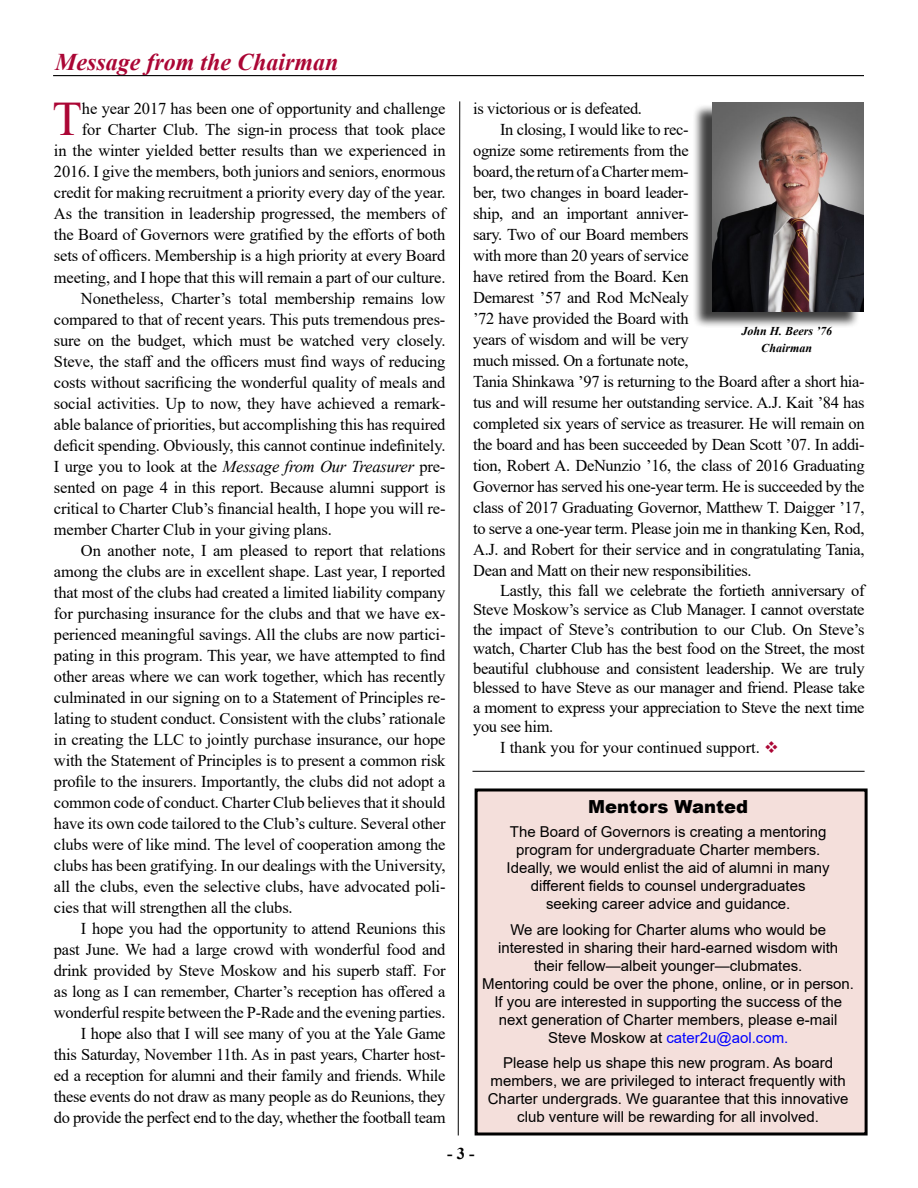
<style>
.page{position:relative;width:918px;height:1188px;background:#fff}
.page>*{position:absolute;margin:0;border:0;box-sizing:border-box;transform-origin:0 0}
.t1{font:48.15px "Times New Roman";color:#ab0635}
.t2{font:italic 700 24px "Times New Roman";color:#ab0635}
.t3{font:900 18px "Arial";color:#000}
.t4{font:16.5px/19.5px "Times New Roman";letter-spacing:-.01em;color:#000;text-align:justify}
.t5{font:700 16.5px "Times New Roman";color:#000}
.t6{font:15px/18px "Arial";color:#000;text-align:center}
.t7{font:italic 700 12px/16.5px "Times New Roman";color:#000;text-align:center}
.s1{font-style:italic}
.s2{color:#ab0635}
.s3{color:#00f}
</style>
<div class="page">
<div style="left:692px;top:103px;width:168px;height:225px;background:#000;opacity:.75"></div>
<img style="left:713px;top:103px;width:151px;height:208px">
<hr style="left:53px;top:75px;width:811px;height:1px;background:#000">
<svg style="left:457px;top:101px;width:4px;height:1035px"></svg>
<div style="left:476px;top:790px;width:390px;height:344px;background:#f4dfdb"></div>
<div style="left:475px;top:788px;width:393px;height:348px;border:3px solid #000"></div>
<hr style="left:472px;top:771px;width:393px;height:1px;background:#000">
<h2 class="t2" style="left:55px;top:45px;width:285px">Message from the Chairman</h2>
<h1 class="t1" style="left:53px;top:85px;width:31px">T</h1>
<p class="t4" style="left:82px;top:98px;width:365px">he year 2017 has been one of opportunity and challenge</p>
<p class="t4" style="left:82px;top:119px;width:365px">for Charter Club. The sign-in process that took place</p>
<p class="t4" style="left:54px;top:140px;width:393px">in the winter yielded better results than we experienced in</p>
<p class="t4" style="left:54px;top:161px;width:393px">2016. I give the members, both juniors and seniors, enormous</p>
<p class="t4" style="left:54px;top:182px;width:393px">credit for making recruitment a priority every day of the year.</p>
<p class="t4" style="left:54px;top:203px;width:393px">As the transition in leadership progressed, the members of</p>
<p class="t4" style="left:54px;top:224px;width:393px">the Board of Governors were gratified by the efforts of both</p>
<p class="t4" style="left:54px;top:245px;width:393px">sets of officers. Membership is a high priority at every Board</p>
<p class="t4" style="left:54px;top:267px;width:393px">meeting, and I hope that this will remain a part of our culture.</p>
<p class="t4" style="left:81px;top:288px;width:366px">Nonetheless, Charter’s total membership remains low</p>
<p class="t4" style="left:54px;top:309px;width:393px">compared to that of recent years. This puts tremendous pres-</p>
<p class="t4" style="left:54px;top:330px;width:393px">sure on the budget, which must be watched very closely.</p>
<p class="t4" style="left:54px;top:351px;width:393px">Steve, the staff and the officers must find ways of reducing</p>
<p class="t4" style="left:54px;top:372px;width:393px">costs without sacrificing the wonderful quality of meals and</p>
<p class="t4" style="left:54px;top:393px;width:393px">social activities. Up to now, they have achieved a remark-</p>
<p class="t4" style="left:54px;top:414px;width:393px">able balance of priorities, but accomplishing this has required</p>
<p class="t4" style="left:54px;top:435px;width:393px">deficit spending. Obviously, this cannot continue indefinitely.</p>
<p class="t4" style="left:54px;top:456px;width:393px">I urge you to look at the <span class="s1">Message from Our Treasurer</span> pre-</p>
<p class="t4" style="left:54px;top:477px;width:393px">sented on page 4 in this report. Because alumni support is</p>
<p class="t4" style="left:54px;top:498px;width:393px">critical to Charter Club’s financial health, I hope you will re-</p>
<p class="t4" style="left:54px;top:520px;width:280px">member Charter Club in your giving plans.</p>
<p class="t4" style="left:81px;top:541px;width:366px">On another note, I am pleased to report that relations</p>
<p class="t4" style="left:54px;top:562px;width:393px">among the clubs are in excellent shape. Last year, I reported</p>
<p class="t4" style="left:54px;top:583px;width:393px">that most of the clubs had created a limited liability company</p>
<p class="t4" style="left:54px;top:604px;width:393px">for purchasing insurance for the clubs and that we have ex-</p>
<p class="t4" style="left:54px;top:625px;width:393px">perienced meaningful savings. All the clubs are now partici-</p>
<p class="t4" style="left:54px;top:646px;width:393px">pating in this program. This year, we have attempted to find</p>
<p class="t4" style="left:54px;top:667px;width:393px">other areas where we can work together, which has recently</p>
<p class="t4" style="left:54px;top:688px;width:393px">culminated in our signing on to a Statement of Principles re-</p>
<p class="t4" style="left:54px;top:709px;width:393px">lating to student conduct. Consistent with the clubs’ rationale</p>
<p class="t4" style="left:54px;top:730px;width:393px">in creating the LLC to jointly purchase insurance, our hope</p>
<p class="t4" style="left:54px;top:751px;width:393px">with the Statement of Principles is to present a common risk</p>
<p class="t4" style="left:54px;top:772px;width:393px">profile to the insurers. Importantly, the clubs did not adopt a</p>
<p class="t4" style="left:54px;top:793px;width:393px">common code of conduct. Charter Club believes that it should</p>
<p class="t4" style="left:54px;top:814px;width:393px">have its own code tailored to the Club’s culture. Several other</p>
<p class="t4" style="left:54px;top:835px;width:393px">clubs were of like mind. The level of cooperation among the</p>
<p class="t4" style="left:54px;top:856px;width:393px">clubs has been gratifying. In our dealings with the University,</p>
<p class="t4" style="left:54px;top:877px;width:393px">all the clubs, even the selective clubs, have advocated poli-</p>
<p class="t4" style="left:54px;top:898px;width:240px">cies that will strengthen all the clubs.</p>
<p class="t4" style="left:81px;top:919px;width:366px">I hope you had the opportunity to attend Reunions this</p>
<p class="t4" style="left:54px;top:940px;width:393px">past June. We had a large crowd with wonderful food and</p>
<p class="t4" style="left:54px;top:961px;width:393px">drink provided by Steve Moskow and his superb staff. For</p>
<p class="t4" style="left:54px;top:982px;width:393px">as long as I can remember, Charter’s reception has offered a</p>
<p class="t4" style="left:54px;top:1003px;width:393px">wonderful respite between the P-Rade and the evening parties.</p>
<p class="t4" style="left:81px;top:1024px;width:366px">I hope also that I will see many of you at the Yale Game</p>
<p class="t4" style="left:54px;top:1045px;width:393px">this Saturday, November 11th. As in past years, Charter host-</p>
<p class="t4" style="left:54px;top:1066px;width:393px">ed a reception for alumni and their family and friends. While</p>
<p class="t4" style="left:54px;top:1087px;width:393px">these events do not draw as many people as do Reunions, they</p>
<p class="t4" style="left:54px;top:1108px;width:393px">do provide the perfect end to the day, whether the football team</p>
<p class="t4" style="left:473px;top:98px;width:171px">is victorious or is defeated.</p>
<p class="t4" style="left:500px;top:119px;width:190px">In closing, I would like to rec-</p>
<p class="t4" style="left:473px;top:140px;width:217px">ognize some retirements from the</p>
<p class="t4" style="left:473px;top:161px;width:217px">board, the return of a Charter mem-</p>
<p class="t4" style="left:473px;top:182px;width:217px">ber, two changes in board leader-</p>
<p class="t4" style="left:473px;top:203px;width:217px">ship, and an important anniver-</p>
<p class="t4" style="left:473px;top:224px;width:217px">sary. Two of our Board members</p>
<p class="t4" style="left:473px;top:245px;width:217px">with more than 20 years of service</p>
<p class="t4" style="left:473px;top:266px;width:217px">have retired from the Board. Ken</p>
<p class="t4" style="left:473px;top:287px;width:217px">Demarest ’57 and Rod McNealy</p>
<p class="t4" style="left:473px;top:309px;width:217px">’72 have provided the Board with</p>
<p class="t4" style="left:473px;top:330px;width:217px">years of wisdom and will be very</p>
<p class="t4" style="left:473px;top:351px;width:217px">much missed. On a fortunate note,</p>
<p class="t4" style="left:473px;top:372px;width:393px">Tania Shinkawa ’97 is returning to the Board after a short hia-</p>
<p class="t4" style="left:473px;top:393px;width:393px">tus and will resume her outstanding service. A.J. Kait ’84 has</p>
<p class="t4" style="left:473px;top:414px;width:393px">completed six years of service as treasurer. He will remain on</p>
<p class="t4" style="left:473px;top:435px;width:393px">the board and has been succeeded by Dean Scott ’07. In addi-</p>
<p class="t4" style="left:473px;top:456px;width:393px">tion, Robert A. DeNunzio ’16, the class of 2016 Graduating</p>
<p class="t4" style="left:473px;top:477px;width:393px">Governor has served his one-year term. He is succeeded by the</p>
<p class="t4" style="left:473px;top:498px;width:393px">class of 2017 Graduating Governor, Matthew T. Daigger ’17,</p>
<p class="t4" style="left:473px;top:519px;width:393px">to serve a one-year term. Please join me in thanking Ken, Rod,</p>
<p class="t4" style="left:473px;top:540px;width:393px">A.J. and Robert for their service and in congratulating Tania,</p>
<p class="t4" style="left:473px;top:561px;width:280px">Dean and Matt on their new responsibilities.</p>
<p class="t4" style="left:473px;top:580px;width:393px;text-indent:27px">Lastly, this fall we celebrate the fortieth anniversary of Steve Moskow’s service as Club Manager. I cannot overstate the impact of Steve’s contribution to our Club. On Steve’s watch, Charter Club has the best food on the Street, the most beautiful clubhouse and consistent leadership. We are truly blessed to have Steve as our manager and friend. Please take a moment to express your appreciation to Steve the next time you see him.</p>
<p class="t4" style="left:500px;top:738px;width:277px">I thank you for your continued support. <span class="s2">❖</span></p>
<p class="t7" style="left:741px;top:323px;width:92px">John H. Beers ’76<br>Chairman</p>
<p class="t3" style="left:588px;top:794px;width:162px">Mentors Wanted</p>
<p class="t6" style="left:507px;top:823px;width:325px">The Board of Governors is creating a mentoring program for undergraduate Charter members.<br>Ideally, we would enlist the aid of alumni in many different fields to counsel undergraduates seeking career advice and guidance.</p>
<p class="t6" style="left:482px;top:920px;width:373px">We are looking for Charter alums who would be interested in sharing their hard-earned wisdom with their fellow—albeit younger—clubmates.<br>Mentoring could be over the phone, online, or in person.<br>If you are interested in supporting the success of the next generation of Charter members, please e-mail Steve Moskow at <span class="s3">cater2u@aol.com.</span></p>
<p class="t6" style="left:488px;top:1054px;width:362px">Please help us shape this new program. As board members, we are privileged to interact frequently with Charter undergrads. We guarantee that this innovative club venture will be rewarding for all involved.</p>
<p class="t5" style="left:447px;top:1141px;width:29px">- 3 -</p>
</div>
